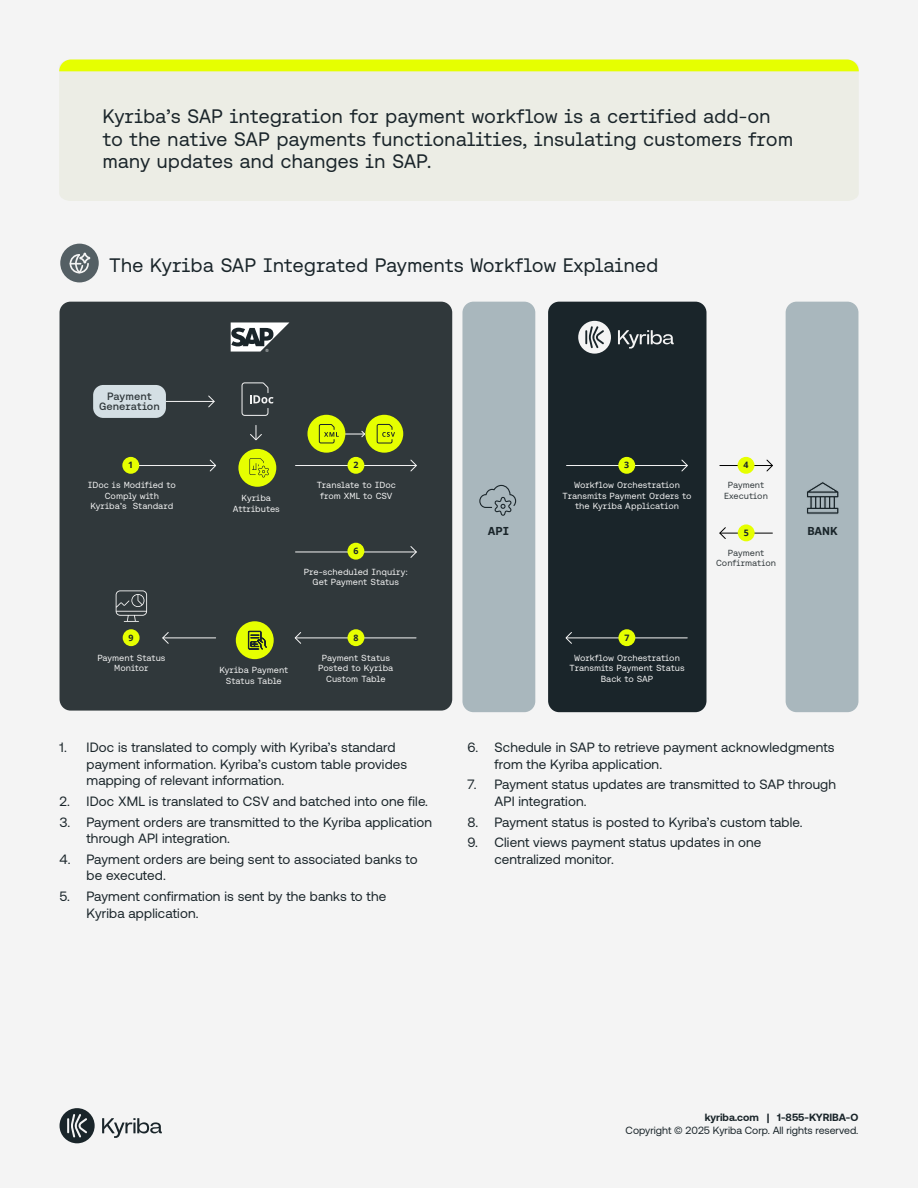
<style>
.page{position:relative;width:918px;height:1188px;background:#f4f4f4}
.page>*{position:absolute;margin:0;border:0;box-sizing:border-box;transform-origin:0 0}
.t1{font:19.5px/22.5px "Aeonik Fono";letter-spacing:-.01em;color:#1a252a}
.t2{font:13.5px/16.5px "Aeonik";letter-spacing:.01em;color:#1a252a}
.t3{font:700 11.55px "Aeonik Fono";color:#1a252a}
.t4{font:500 10.65px/10.6px "Aeonik Fono";letter-spacing:-.005em;color:#30383b;text-align:center}
.t5{font:10.5px "Aeonik";color:#1a252a}
.t6{font:700 10.5px "Aeonik";color:#1a252a}
.t7{font:8.85px/10.6px "Aeonik Fono";color:#f4f4f4;text-align:center}
.t8{font:8.85px/10.6px "Aeonik Fono";color:#30383b;text-align:center}
.t9{font:700 8.85px "Open Sans";color:#1a252a}
</style>
<div class="page">
<svg style="left:102px;top:1118px;width:60px;height:20px"></svg>
<svg style="left:60px;top:1108px;width:35px;height:35px"></svg>
<div style="left:60px;top:244px;width:39px;height:38px;background:#545f64;border-radius:50%"></div>
<svg style="left:70px;top:253px;width:20px;height:20px"></svg>
<div style="left:60px;top:302px;width:392px;height:409px;background:#30383b"></div>
<div style="left:786px;top:302px;width:72px;height:410px;background:#a9b7bd;border-radius:11px"></div>
<div style="left:462px;top:302px;width:73px;height:410px;background:#a9b7bd;border-radius:11px"></div>
<div style="left:548px;top:302px;width:159px;height:410px;background:#1a252a"></div>
<svg style="left:231px;top:322px;width:58px;height:30px"></svg>
<svg style="left:410px;top:545px;width:8px;height:14px"></svg>
<hr style="left:296px;top:552px;width:120px;height:1px;background:#f4f4f4">
<hr style="left:720px;top:533px;width:52px;height:1px;background:#000">
<svg style="left:719px;top:526px;width:8px;height:14px"></svg>
<svg style="left:249px;top:425px;width:14px;height:16px"></svg>
<svg style="left:209px;top:459px;width:8px;height:13px"></svg>
<hr style="left:139px;top:465px;width:77px;height:1px;background:#f4f4f4">
<svg style="left:241px;top:382px;width:32px;height:34px"></svg>
<svg style="left:681px;top:459px;width:8px;height:13px"></svg>
<hr style="left:567px;top:465px;width:120px;height:1px;background:#f4f4f4">
<svg style="left:565px;top:631px;width:8px;height:14px"></svg>
<hr style="left:567px;top:637px;width:120px;height:1px;background:#f4f4f4">
<svg style="left:294px;top:631px;width:8px;height:14px"></svg>
<hr style="left:295px;top:637px;width:121px;height:1px;background:#f4f4f4">
<svg style="left:162px;top:631px;width:8px;height:14px"></svg>
<hr style="left:163px;top:637px;width:53px;height:1px;background:#f4f4f4">
<hr style="left:720px;top:465px;width:52px;height:1px;background:#000">
<svg style="left:766px;top:459px;width:8px;height:13px"></svg>
<svg style="left:410px;top:459px;width:8px;height:13px"></svg>
<hr style="left:296px;top:465px;width:120px;height:1px;background:#f4f4f4">
<svg style="left:116px;top:590px;width:31px;height:32px"></svg>
<div style="left:123px;top:629px;width:17px;height:17px;background:#e6ff00;border-radius:50%"></div>
<div style="left:347px;top:543px;width:17px;height:17px;background:#e6ff00;border-radius:50%"></div>
<div style="left:348px;top:629px;width:16px;height:17px;background:#e6ff00;border-radius:50%"></div>
<div style="left:347px;top:457px;width:17px;height:17px;background:#e6ff00;border-radius:50%"></div>
<div style="left:122px;top:457px;width:17px;height:17px;background:#e6ff00;border-radius:50%"></div>
<div style="left:618px;top:457px;width:17px;height:17px;background:#e6ff00;border-radius:50%"></div>
<div style="left:738px;top:524px;width:17px;height:17px;background:#e6ff00;border-radius:50%"></div>
<div style="left:618px;top:629px;width:17px;height:17px;background:#e6ff00;border-radius:50%"></div>
<div style="left:738px;top:457px;width:16px;height:17px;background:#e6ff00;border-radius:50%"></div>
<svg style="left:207px;top:395px;width:8px;height:13px"></svg>
<hr style="left:166px;top:401px;width:48px;height:1px;background:#f4f4f4">
<div style="left:93px;top:385px;width:73px;height:33px;background:#d4dfe4;border-radius:10px"></div>
<svg style="left:618px;top:330px;width:56px;height:19px"></svg>
<svg style="left:578px;top:321px;width:33px;height:33px"></svg>
<svg style="left:807px;top:482px;width:32px;height:32px"></svg>
<svg style="left:479px;top:485px;width:37px;height:31px"></svg>
<div style="left:238px;top:449px;width:38px;height:38px;background:#e6ff00;border-radius:50%"></div>
<svg style="left:249px;top:458px;width:20px;height:20px"></svg>
<svg style="left:360px;top:430px;width:5px;height:8px"></svg>
<hr style="left:345px;top:433px;width:20px;height:2px;background:#f4f4f4">
<div style="left:365px;top:415px;width:38px;height:38px;background:#e6ff00;border-radius:50%"></div>
<svg style="left:377px;top:424px;width:18px;height:20px"></svg>
<div style="left:307px;top:415px;width:38px;height:38px;background:#e6ff00;border-radius:50%"></div>
<svg style="left:319px;top:424px;width:20px;height:20px"></svg>
<div style="left:236px;top:621px;width:38px;height:38px;background:#e6ff00;border-radius:50%"></div>
<svg style="left:248px;top:631px;width:19px;height:19px"></svg>
<div style="left:59px;top:71px;width:800px;height:130px;background:#ecede5"></div>
<div style="left:59px;top:60px;width:800px;height:11px;background:#e6ff00"></div>
<h1 class="t1" style="left:102px;top:105px;width:692px">Kyriba’s SAP integration for payment workflow is a certified add-on to the native SAP payments functionalities, insulating customers from many updates and changes in SAP.</h1>
<h1 class="t1" style="left:109px;top:254px;width:551px">The Kyriba SAP Integrated Payments Workflow Explained</h1>
<p class="t4" style="left:99px;top:391px;width:62px">Payment<br>Generation</p>
<p class="t9" style="left:128px;top:459px;width:7px">1</p>
<p class="t9" style="left:353px;top:459px;width:7px">2</p>
<p class="t9" style="left:624px;top:459px;width:7px">3</p>
<p class="t9" style="left:744px;top:459px;width:7px">4</p>
<p class="t7" style="left:88px;top:480px;width:90px">IDoc is Modified to<br>Comply with<br>Kyriba’s Standard</p>
<p class="t7" style="left:563px;top:480px;width:131px">Workflow Orchestration<br>Transmits Payment Orders to the Kyriba Application</p>
<p class="t7" style="left:317px;top:480px;width:81px">Translate to IDoc from XML to CSV</p>
<p class="t8" style="left:724px;top:480px;width:45px">Payment<br>Execution</p>
<p class="t7" style="left:233px;top:493px;width:49px">Kyriba<br>Attributes</p>
<p class="t3" style="left:488px;top:524px;width:23px">API</p>
<p class="t3" style="left:807px;top:524px;width:32px">BANK</p>
<p class="t9" style="left:744px;top:527px;width:7px">5</p>
<p class="t9" style="left:353px;top:545px;width:7px">6</p>
<p class="t8" style="left:716px;top:547px;width:62px">Payment<br>Confirmation</p>
<p class="t7" style="left:304px;top:566px;width:106px">Pre-scheduled Inquiry:<br>Get Payment Status</p>
<p class="t9" style="left:129px;top:631px;width:7px">9</p>
<p class="t9" style="left:353px;top:631px;width:7px">8</p>
<p class="t9" style="left:624px;top:631px;width:7px">7</p>
<p class="t7" style="left:97px;top:652px;width:70px">Payment Status<br>Monitor</p>
<p class="t7" style="left:318px;top:652px;width:77px">Payment Status<br>Posted to Kyriba<br>Custom Table</p>
<p class="t7" style="left:219px;top:665px;width:71px">Kyriba Payment<br>Status Table</p>
<p class="t7" style="left:569px;top:652px;width:117px">Workflow Orchestration<br>Transmits Payment Status<br>Back to SAP</p>
<p class="t2" style="left:87px;top:739px;width:322px;text-indent:-27px">1. IDoc is translated to comply with Kyriba’s standard payment information. Kyriba’s custom table provides mapping of relevant information.</p>
<p class="t2" style="left:60px;top:793px;width:370px">2. IDoc XML is translated to CSV and batched into one file.</p>
<p class="t2" style="left:87px;top:814px;width:347px;text-indent:-27px">3. Payment orders are transmitted to the Kyriba application through API integration.</p>
<p class="t2" style="left:87px;top:851px;width:333px;text-indent:-27px">4. Payment orders are being sent to associated banks to be executed.</p>
<p class="t2" style="left:87px;top:888px;width:301px;text-indent:-27px">5. Payment confirmation is sent by the banks to the<br>Kyriba application.</p>
<p class="t2" style="left:494px;top:739px;width:342px;text-indent:-27px">6. Schedule in SAP to retrieve payment acknowledgments from the Kyriba application.</p>
<p class="t2" style="left:494px;top:776px;width:343px;text-indent:-27px">7. Payment status updates are transmitted to SAP through<br>API integration.</p>
<p class="t2" style="left:467px;top:814px;width:337px">8. Payment status is posted to Kyriba’s custom table.</p>
<p class="t2" style="left:494px;top:834px;width:268px;text-indent:-27px">9. Client views payment status updates in one centralized monitor.</p>
<p class="t6" style="left:705px;top:1111px;width:155px">kyriba.com | 1-855-KYRIBA-O</p>
<p class="t5" style="left:626px;top:1125px;width:234px">Copyright © 2025 Kyriba Corp. All rights reserved.</p>
</div>
